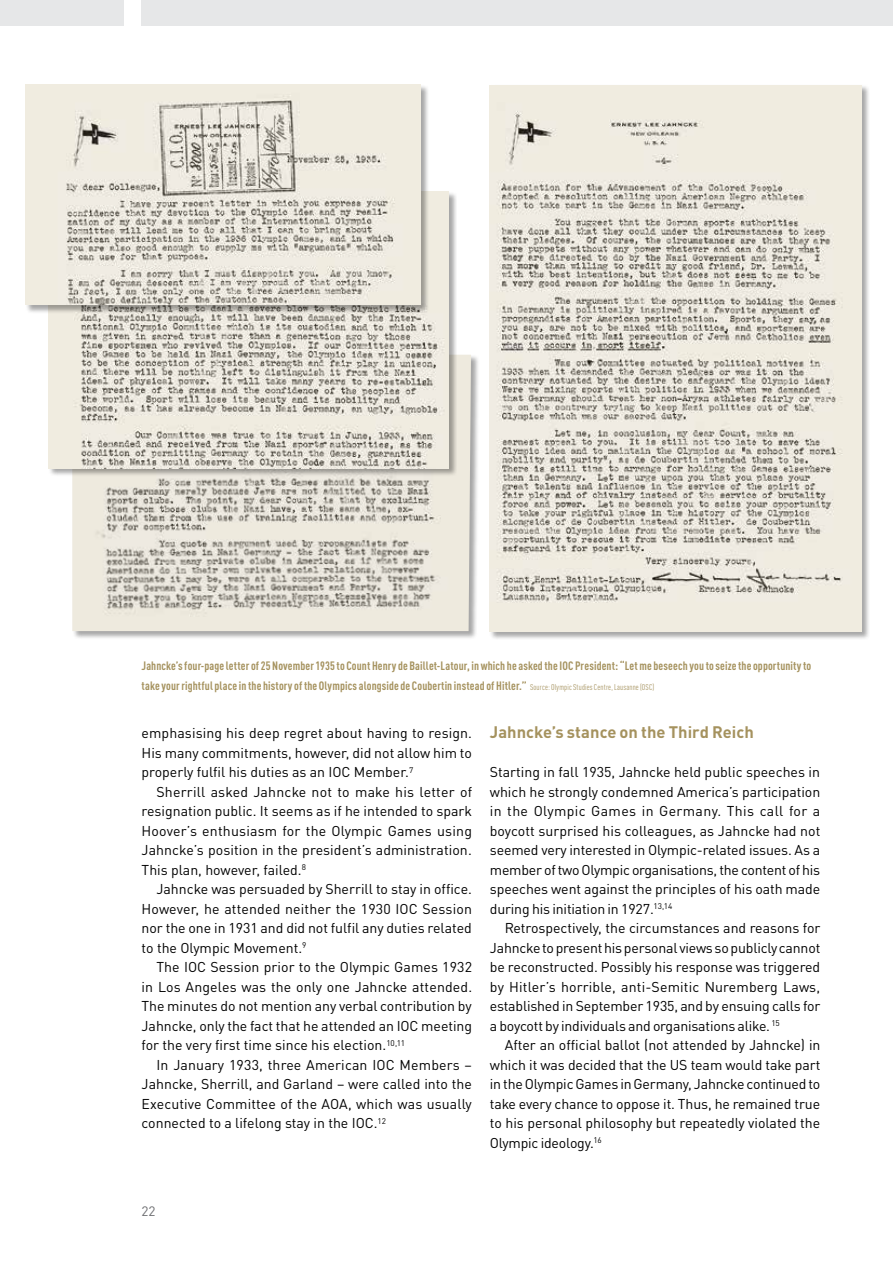
<style>
.page{position:relative;width:893px;height:1263px;background:#fff}
.page>*{position:absolute;margin:0;border:0;box-sizing:border-box;transform-origin:0 0}
.t1{font:700 16.5px "DIN Pro";color:#a5925e}
.t2{font:14.1px/19.5px "DIN Pro";color:#000;text-align:justify}
.t3{font:13.5px "DIN Pro";color:#6d6e71}
.t4{font:700 condensed 12px/19.5px "DIN Pro";letter-spacing:.01em;color:#a5925e}
.s1{font-weight:400;font-size:8.25px}
</style>
<div class="page">
<div style="left:142px;top:0;width:751px;height:26px;background:#e6e7e8"></div>
<div style="left:0;top:0;width:124px;height:26px;background:#e6e7e8"></div>
<div style="left:489px;top:85px;width:381px;height:555px;background:#000;opacity:.35"></div>
<img style="left:490px;top:85px;width:371px;height:546px">
<div style="left:72px;top:354px;width:408px;height:286px;background:#000;opacity:.35"></div>
<img style="left:72px;top:355px;width:399px;height:276px">
<div style="left:48px;top:191px;width:409px;height:286px;background:#000;opacity:.35"></div>
<img style="left:49px;top:192px;width:400px;height:276px">
<div style="left:25px;top:84px;width:405px;height:230px;background:#000;opacity:.35"></div>
<img style="left:26px;top:84px;width:395px;height:221px">
<p class="t4" style="left:142px;top:655px;width:671px">Jahncke’s four-page letter of 25 November 1935 to Count Henry de Baillet-Latour, in which he asked the IOC President: “Let me beseech you to seize the opportunity to take your rightful place in the history of the Olympics alongside de Coubertin instead of Hitler.” <span class="s1">Source: Olympic Studies Centre, Lausanne (OSC)</span></p>
<p class="t2" style="left:142px;top:722px;width:332px">emphasising his deep regret about having to resign.<br>His many commitments, however, did not allow him to properly fulfil his duties as an IOC Member.<sup>7</sup></p>
<p class="t2" style="left:142px;top:781px;width:332px;text-indent:15px">Sherrill asked Jahncke not to make his letter of resignation public. It seems as if he intended to spark Hoover’s enthusiasm for the Olympic Games using Jahncke’s position in the president’s administration.<br>This plan, however, failed.<sup>8</sup></p>
<p class="t2" style="left:142px;top:878px;width:332px;text-indent:15px">Jahncke was persuaded by Sherrill to stay in office.<br>However, he attended neither the 1930 IOC Session nor the one in 1931 and did not fulfil any duties related to the Olympic Movement.<sup>9</sup></p>
<p class="t2" style="left:142px;top:956px;width:332px;text-indent:15px">The IOC Session prior to the Olympic Games 1932 in Los Angeles was the only one Jahncke attended.<br>The minutes do not mention any verbal contribution by Jahncke, only the fact that he attended an IOC meeting for the very first time since his election.<sup>10,11</sup></p>
<p class="t2" style="left:142px;top:1054px;width:332px;text-indent:15px">In January 1933, three American IOC Members – Jahncke, Sherrill, and Garland – were called into the Executive Committee of the AOA, which was usually connected to a lifelong stay in the IOC.<sup>12</sup></p>
<p class="t1" style="left:490px;top:719px;width:266px">Jahncke’s stance on the Third Reich</p>
<p class="t2" style="left:490px;top:761px;width:332px">Starting in fall 1935, Jahncke held public speeches in which he strongly condemned America’s participation in the Olympic Games in Germany. This call for a boycott surprised his colleagues, as Jahncke had not seemed very interested in Olympic-related issues. As a member of two Olympic organisations, the content of his speeches went against the principles of his oath made during his initiation in 1927.<sup>13,14</sup></p>
<p class="t2" style="left:490px;top:917px;width:332px;text-indent:15px">Retrospectively, the circumstances and reasons for Jahncke to present his personal views so publicly cannot be reconstructed. Possibly his response was triggered by Hitler’s horrible, anti-Semitic Nuremberg Laws, established in September 1935, and by ensuing calls for a boycott by individuals and organisations alike. <sup>15</sup></p>
<p class="t2" style="left:490px;top:1034px;width:332px;text-indent:15px">After an official ballot (not attended by Jahncke) in which it was decided that the US team would take part in the Olympic Games in Germany, Jahncke continued to take every chance to oppose it. Thus, he remained true to his personal philosophy but repeatedly violated the Olympic ideology.<sup>16</sup></p>
<p class="t3" style="left:142px;top:1201px;width:16px">22</p>
</div>
